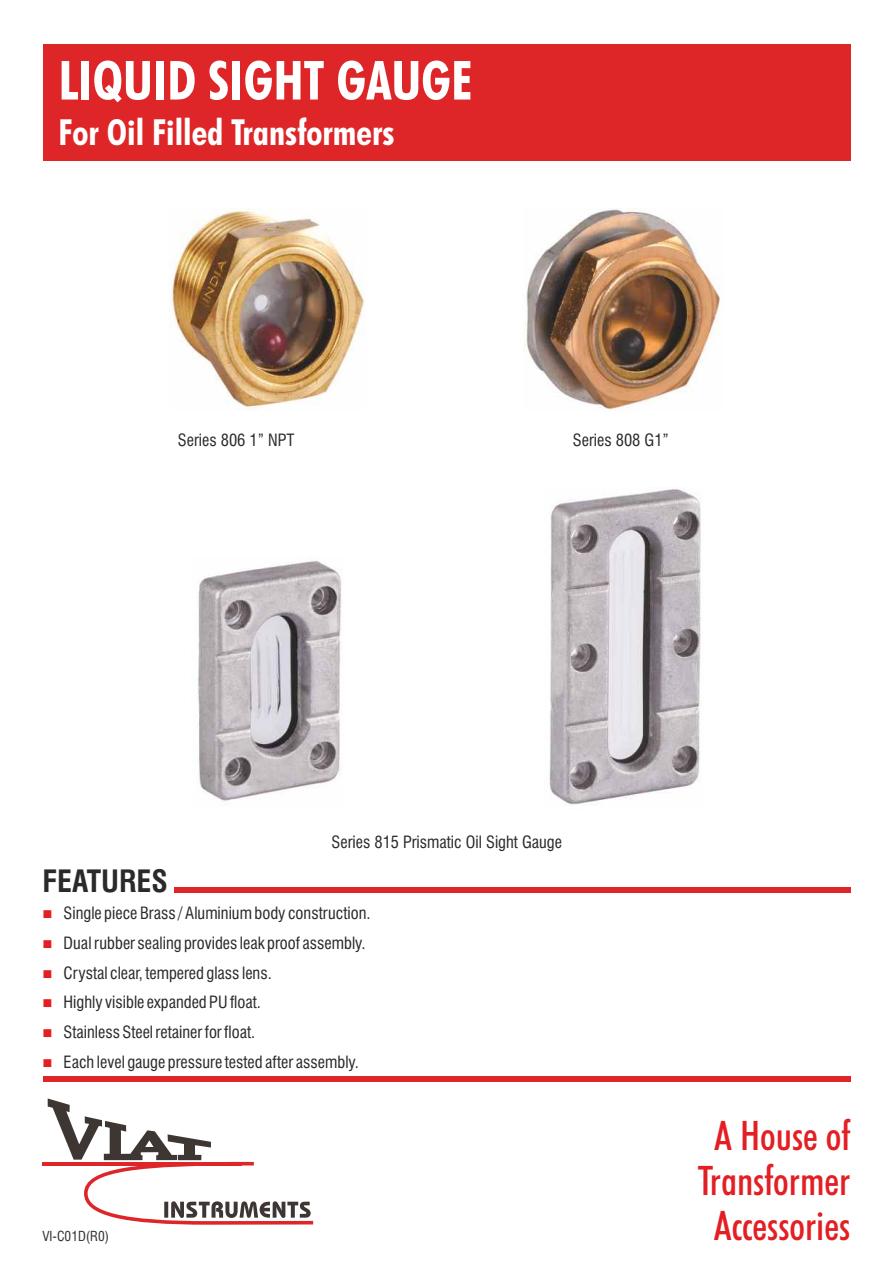
<style>
.page{position:relative;width:893px;height:1263px;background:#fff}
.page>*{position:absolute;margin:0;border:0;box-sizing:border-box;transform-origin:0 0}
.t1{font:700 condensed 54px "Futura BT";color:#fff}
.t2{font:500 condensed 40.8px/44.8px "Futura BT";color:#e31f24;text-align:center}
.t3{font:700 condensed 36px "Futura BT";color:#fff}
.t4{font:700 condensed 30px "Swiss 721 BT";color:#2b2929}
.t5{font:condensed 16.5px/29.7px "Swiss 721 BT";color:#2b2929}
.t6{font:condensed 13.5px "Swiss 721 BT";color:#303333}
.t7{font:13.5px/29.7px "Wingdings";color:#e31f24;text-align:justify}
</style>
<div class="page">
<div style="left:43px;top:45px;width:807px;height:116px;background:#de2629"></div>
<div style="left:43px;top:1076px;width:807px;height:5px;background:#de2629"></div>
<hr style="left:43px;top:1162px;width:199px;height:3px;background:#de2629">
<svg style="left:48px;top:1098px;width:265px;height:127px"></svg>
<div style="left:174px;top:887px;width:676px;height:5px;background:#de2629"></div>
<img style="left:169px;top:208px;width:196px;height:203px">
<img style="left:525px;top:208px;width:195px;height:204px">
<img style="left:549px;top:489px;width:152px;height:316px">
<img style="left:197px;top:560px;width:145px;height:241px">
<h1 class="t1" style="left:59px;top:58px;width:415px">LIQUID SIGHT GAUGE</h1>
<h3 class="t3" style="left:59px;top:117px;width:337px">For Oil Filled Transformers</h3>
<p class="t5" style="left:178px;top:426px;width:118px">Series 806 1” NPT</p>
<p class="t5" style="left:573px;top:426px;width:98px">Series 808 G1”</p>
<h3 class="t4" style="left:43px;top:869px;width:127px">FEATURES</h3>
<p class="t5" style="left:332px;top:829px;width:232px">Series 815 Prismatic Oil Sight Gauge</p>
<p class="t7" style="left:43px;top:901px;width:12px">■ ■ ■ ■ ■ ■</p>
<p class="t5" style="left:64px;top:900px;width:309px">Single piece Brass / Aluminium body construction.</p>
<p class="t5" style="left:64px;top:930px;width:303px">Dual rubber sealing provides leak proof assembly.<br>Crystal clear, tempered glass lens.<br>Highly visible expanded PU float.<br>Stainless Steel retainer for float.<br>Each level gauge pressure tested after assembly.</p>
<p class="t6" style="left:43px;top:1231px;width:68px">VI-C01D(R0)</p>
<h2 class="t2" style="left:698px;top:1117px;width:154px">A House of<br>Transformer<br>Accessories</h2>
</div>
